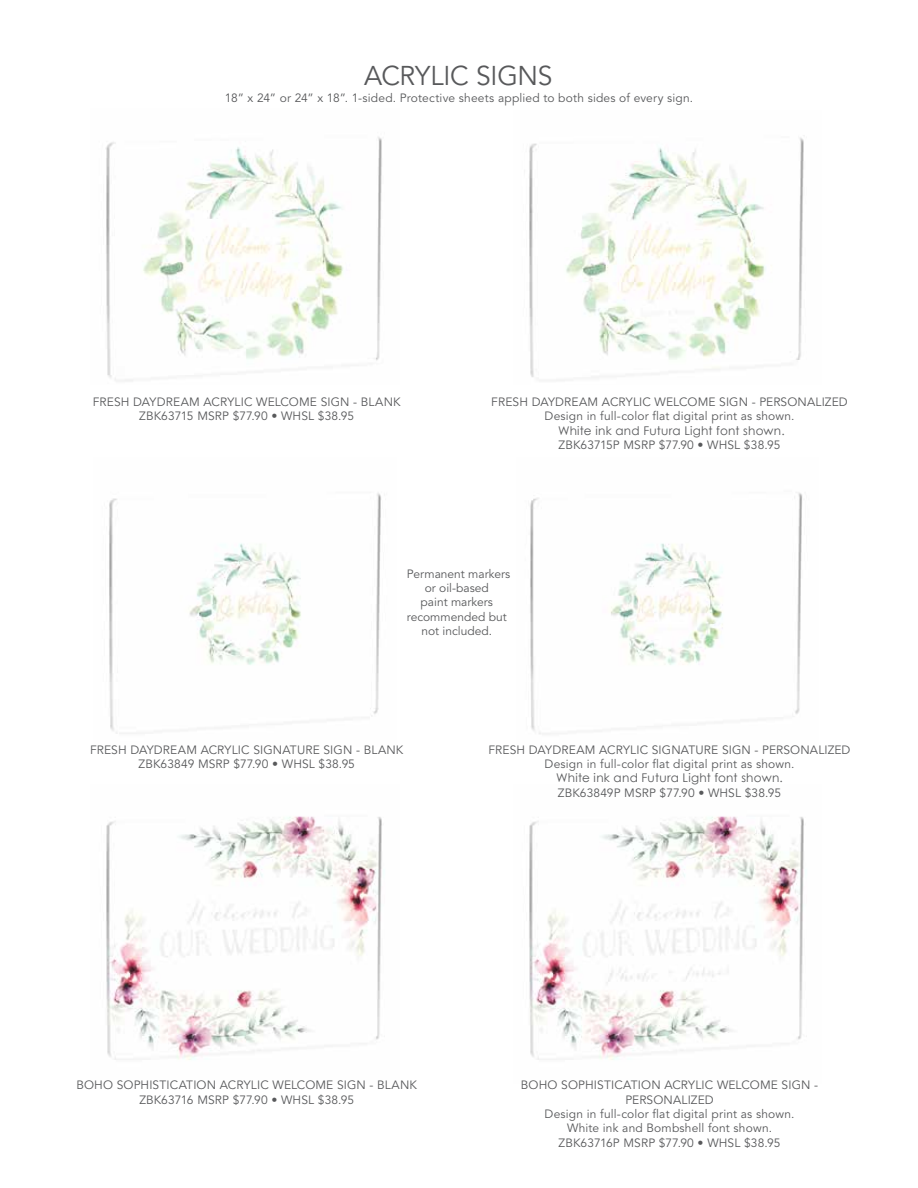
<style>
.page{position:relative;width:918px;height:1188px;background:#fff}
.page>*{position:absolute;margin:0;border:0;box-sizing:border-box;transform-origin:0 0}
.t1{font:27px "Avenir";letter-spacing:-.01em;color:#58595b}
.t2{font:12px/14.4px "Avenir";letter-spacing:.01em;color:#58595b;text-align:center}
.t3{font:12px "Century Gothic";letter-spacing:.02em;color:#58595b}
</style>
<div class="page">
<img style="left:109px;top:493px;width:272px;height:241px">
<img style="left:530px;top:492px;width:272px;height:242px">
<img style="left:106px;top:816px;width:276px;height:244px">
<img style="left:529px;top:816px;width:275px;height:244px">
<img style="left:106px;top:137px;width:276px;height:244px">
<img style="left:529px;top:137px;width:275px;height:244px">
<h1 class="t1" style="left:364px;top:60px;width:190px">ACRYLIC SIGNS</h1>
<p class="t2" style="left:225px;top:91px;width:470px">18” x 24” or 24” x 18”. 1-sided. Protective sheets applied to both sides of every sign.</p>
<p class="t2" style="left:93px;top:395px;width:309px">FRESH DAYDREAM ACRYLIC WELCOME SIGN - BLANK<br>ZBK63715 MSRP $77.90 • WHSL $38.95</p>
<p class="t2" style="left:491px;top:395px;width:358px">FRESH DAYDREAM ACRYLIC WELCOME SIGN - PERSONALIZED<br>Design in full-color flat digital print as shown.</p>
<p class="t3" style="left:558px;top:423px;width:228px">White ink and Futura Light font shown.</p>
<p class="t2" style="left:559px;top:438px;width:223px">ZBK63715P MSRP $77.90 • WHSL $38.95</p>
<p class="t2" style="left:407px;top:567px;width:105px">Permanent markers or oil-based<br>paint markers recommended but not included.</p>
<p class="t2" style="left:90px;top:743px;width:315px">FRESH DAYDREAM ACRYLIC SIGNATURE SIGN - BLANK<br>ZBK63849 MSRP $77.90 • WHSL $38.95</p>
<p class="t2" style="left:489px;top:743px;width:364px">FRESH DAYDREAM ACRYLIC SIGNATURE SIGN - PERSONALIZED<br>Design in full-color flat digital print as shown.</p>
<p class="t3" style="left:556px;top:771px;width:228px">White ink and Futura Light font shown.</p>
<p class="t2" style="left:558px;top:786px;width:225px">ZBK63849P MSRP $77.90 • WHSL $38.95</p>
<p class="t2" style="left:76px;top:1078px;width:342px">BOHO SOPHISTICATION ACRYLIC WELCOME SIGN - BLANK<br>ZBK63716 MSRP $77.90 • WHSL $38.95</p>
<p class="t2" style="left:521px;top:1078px;width:299px">BOHO SOPHISTICATION ACRYLIC WELCOME SIGN - PERSONALIZED<br>Design in full-color flat digital print as shown.<br>White ink and Bombshell font shown.<br>ZBK63716P MSRP $77.90 • WHSL $38.95</p>
</div>
